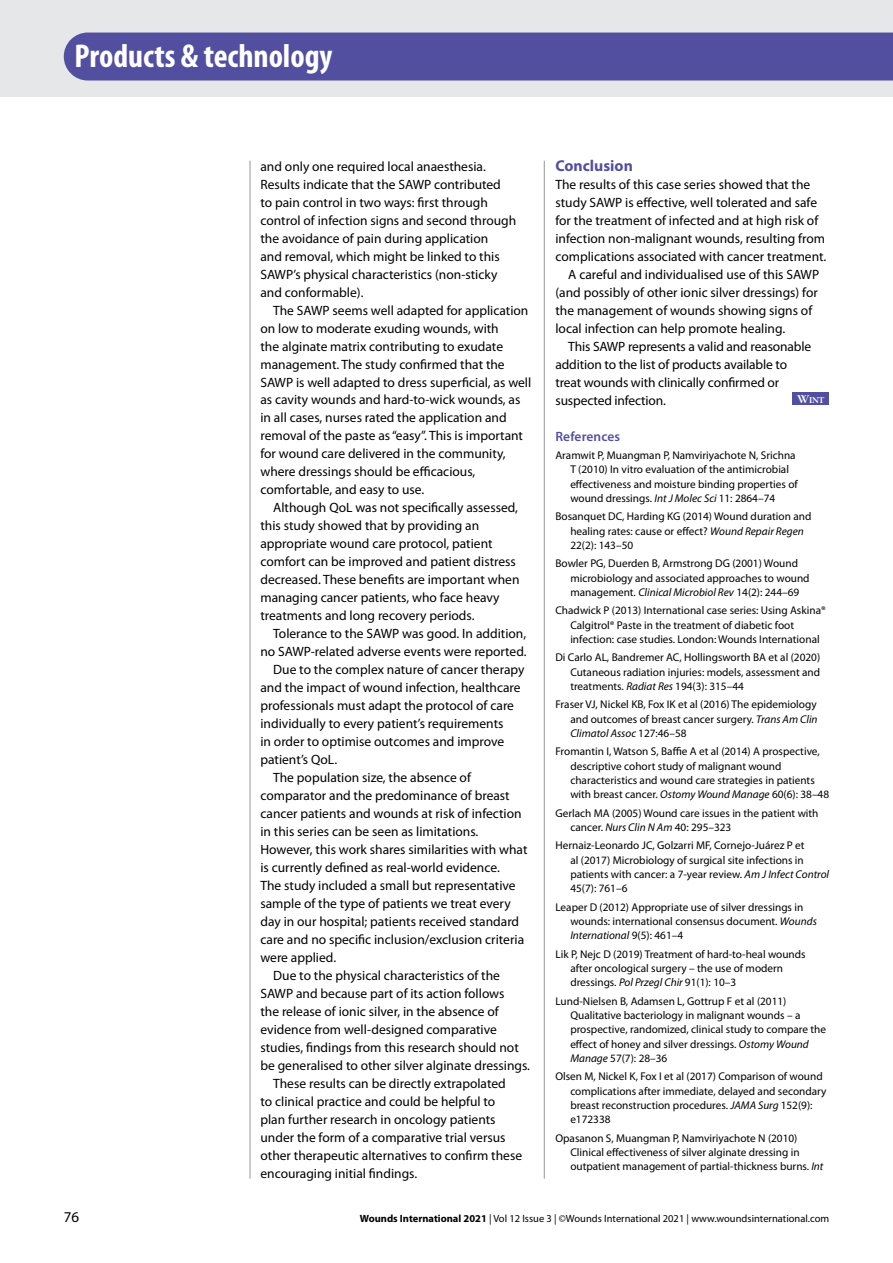
<style>
.page{position:relative;width:893px;height:1263px;background:#fff}
.page>*{position:absolute;margin:0;border:0;box-sizing:border-box;transform-origin:0 0}
.t1{font:700 condensed 33.15px "Myriad Pro";color:#fff}
.t2{font:700 15.75px "Myriad Pro";color:#524fa1}
.t3{font:15px "Myriad Pro";color:#000}
.t4{font:13.5px/18px "Myriad Pro";color:#000}
.t5{font:600 13.5px "Myriad Pro";letter-spacing:.01em;color:#524fa1}
.t6{font:11.25px/14.2px "Myriad Pro";color:#000}
.t7{font:10.5px "Myriad Pro";color:#000}
.t8{font:9px "Warnock Pro Bold Subh";color:#fff}
.s1{font-size:12px}
.s2{font-style:italic}
.s3{font-weight:700}
</style>
<div class="page">
<div style="left:0;top:0;width:893px;height:97px;background:#e6e7e8"></div>
<div style="left:64px;top:33px;width:829px;height:48px;background:#524fa1"></div>
<div style="left:793px;top:392px;width:36px;height:13px;background:#524fa1"></div>
<hr style="left:544px;top:161px;width:1px;height:1018px;background:#939598">
<hr style="left:250px;top:161px;width:1px;height:1018px;background:#939598">
<h1 class="t1" style="left:74px;top:35px;width:260px">Products &amp; technology</h1>
<p class="t4" style="left:260px;top:157px;width:257px">and only one required local anaesthesia.<br>Results indicate that the SAWP contributed<br>to pain control in two ways: first through control of infection signs and second through the avoidance of pain during application<br>and removal, which might be linked to this SAWP’s physical characteristics (non-sticky and conformable).</p>
<p class="t4" style="left:260px;top:301px;width:272px;text-indent:13px">The SAWP seems well adapted for application on low to moderate exuding wounds, with<br>the alginate matrix contributing to exudate management. The study confirmed that the SAWP is well adapted to dress superficial, as well as cavity wounds and hard-to-wick wounds, as in all cases, nurses rated the application and removal of the paste as “easy”. This is important for wound care delivered in the community, where dressings should be efficacious, comfortable, and easy to use.</p>
<p class="t4" style="left:260px;top:499px;width:261px;text-indent:13px">Although QoL was not specifically assessed, this study showed that by providing an appropriate wound care protocol, patient comfort can be improved and patient distress decreased. These benefits are important when managing cancer patients, who face heavy treatments and long recovery periods.</p>
<p class="t4" style="left:273px;top:625px;width:255px">Tolerance to the SAWP was good. In addition,</p>
<p class="t4" style="left:260px;top:643px;width:268px">no SAWP-related adverse events were reported.</p>
<p class="t4" style="left:273px;top:661px;width:253px">Due to the complex nature of cancer therapy</p>
<p class="t4" style="left:260px;top:679px;width:262px">and the impact of wound infection, healthcare</p>
<p class="t4" style="left:260px;top:697px;width:255px">professionals must adapt the protocol of care</p>
<p class="t4" style="left:260px;top:715px;width:245px">individually to every patient’s requirements</p>
<p class="t4" style="left:260px;top:733px;width:245px">in order to optimise outcomes and improve</p>
<p class="t4" style="left:260px;top:751px;width:78px">patient’s QoL.</p>
<p class="t4" style="left:273px;top:769px;width:199px">The population size, the absence of</p>
<p class="t4" style="left:260px;top:787px;width:251px">comparator and the predominance of breast</p>
<p class="t4" style="left:260px;top:805px;width:263px">cancer patients and wounds at risk of infection</p>
<p class="t4" style="left:260px;top:823px;width:219px">in this series can be seen as limitations.</p>
<p class="t4" style="left:260px;top:841px;width:269px">However, this work shares similarities with what</p>
<p class="t4" style="left:260px;top:859px;width:241px">is currently defined as real-world evidence.</p>
<p class="t4" style="left:260px;top:877px;width:257px">The study included a small but representative</p>
<p class="t4" style="left:260px;top:895px;width:252px">sample of the type of patients we treat every</p>
<p class="t4" style="left:260px;top:913px;width:260px">day in our hospital; patients received standard</p>
<p class="t4" style="left:260px;top:931px;width:265px">care and no specific inclusion/exclusion criteria</p>
<p class="t4" style="left:260px;top:949px;width:77px">were applied.</p>
<p class="t4" style="left:273px;top:967px;width:228px">Due to the physical characteristics of the</p>
<p class="t4" style="left:260px;top:985px;width:246px">SAWP and because part of its action follows</p>
<p class="t4" style="left:260px;top:1003px;width:240px">the release of ionic silver, in the absence of</p>
<p class="t4" style="left:260px;top:1021px;width:238px">evidence from well-designed comparative</p>
<p class="t4" style="left:260px;top:1039px;width:260px">studies, findings from this research should not</p>
<p class="t4" style="left:260px;top:1057px;width:271px">be generalised to other silver alginate dressings.</p>
<p class="t4" style="left:273px;top:1075px;width:234px">These results can be directly extrapolated</p>
<p class="t4" style="left:260px;top:1093px;width:236px">to clinical practice and could be helpful to</p>
<p class="t4" style="left:260px;top:1111px;width:237px">plan further research in oncology patients</p>
<p class="t4" style="left:260px;top:1129px;width:247px">under the form of a comparative trial versus</p>
<p class="t4" style="left:260px;top:1147px;width:263px">other therapeutic alternatives to confirm these</p>
<p class="t4" style="left:260px;top:1165px;width:158px">encouraging initial findings.</p>
<p class="t2" style="left:555px;top:155px;width:79px">Conclusion</p>
<p class="t4" style="left:555px;top:175px;width:256px">The results of this case series showed that the</p>
<p class="t4" style="left:555px;top:193px;width:263px">study SAWP is effective, well tolerated and safe</p>
<p class="t4" style="left:555px;top:211px;width:264px">for the treatment of infected and at high risk of</p>
<p class="t4" style="left:555px;top:229px;width:271px">infection non-malignant wounds, resulting from</p>
<p class="t4" style="left:555px;top:247px;width:272px">complications associated with cancer treatment.</p>
<p class="t4" style="left:568px;top:265px;width:252px">A careful and individualised use of this SAWP</p>
<p class="t4" style="left:555px;top:283px;width:264px">(and possibly of other ionic silver dressings) for</p>
<p class="t4" style="left:555px;top:301px;width:258px">the management of wounds showing signs of</p>
<p class="t4" style="left:555px;top:319px;width:231px">local infection can help promote healing.</p>
<p class="t4" style="left:568px;top:337px;width:245px">This SAWP represents a valid and reasonable</p>
<p class="t4" style="left:555px;top:355px;width:233px">addition to the list of products available to</p>
<p class="t4" style="left:555px;top:373px;width:225px">treat wounds with clinically confirmed or</p>
<p class="t4" style="left:555px;top:391px;width:112px">suspected infection.</p>
<p class="t8" style="left:797px;top:394px;width:29px"><span class="s1">W</span>INT</p>
<p class="t5" style="left:555px;top:427px;width:66px">References</p>
<p class="t6" style="left:570px;top:448px;width:229px;text-indent:-15px">Aramwit P, Muangman P, Namviriyachote N, Srichna T (2010) In vitro evaluation of the antimicrobial effectiveness and moisture binding properties of wound dressings. <span class="s2">Int J Molec Sci</span> 11: 2864–74</p>
<p class="t6" style="left:570px;top:509px;width:243px;text-indent:-15px">Bosanquet DC, Harding KG (2014) Wound duration and healing rates: cause or effect? <span class="s2">Wound Repair Regen<br></span>22(2): 143–50</p>
<p class="t6" style="left:570px;top:556px;width:241px;text-indent:-15px">Bowler PG, Duerden B, Armstrong DG (2001) Wound microbiology and associated approaches to wound management. <span class="s2">Clinical Microbiol Rev</span> 14(2): 244–69</p>
<p class="t6" style="left:570px;top:603px;width:257px;text-indent:-15px">Chadwick P (2013) International case series: Using Askina®<br>Calgitrol® Paste in the treatment of diabetic foot infection: case studies. London: Wounds International</p>
<p class="t6" style="left:570px;top:650px;width:251px;text-align:justify;text-indent:-15px">Di Carlo AL, Bandremer AC, Hollingsworth BA et al (2020)<br>Cutaneous radiation injuries: models, assessment and treatments. <span class="s2">Radiat Res</span> 194(3): 315–44</p>
<p class="t6" style="left:570px;top:697px;width:249px;text-align:justify;text-indent:-15px">Fraser VJ, Nickel KB, Fox IK et al (2016) The epidemiology and outcomes of breast cancer surgery. <span class="s2">Trans Am Clin Climatol Assoc</span> 127:46–58</p>
<p class="t6" style="left:570px;top:744px;width:260px;text-indent:-15px">Fromantin I, Watson S, Baffie A et al (2014) A prospective, descriptive cohort study of malignant wound characteristics and wound care strategies in patients with breast cancer. <span class="s2">Ostomy Wound Manage</span> 60(6): 38–48</p>
<p class="t6" style="left:570px;top:806px;width:250px;text-indent:-15px">Gerlach MA (2005) Wound care issues in the patient with cancer. <span class="s2">Nurs Clin N Am</span> 40: 295–323</p>
<p class="t6" style="left:570px;top:838px;width:260px;text-indent:-15px">Hernaiz-Leonardo JC, Golzarri MF, Cornejo-Juárez P et<br>al (2017) Microbiology of surgical site infections in patients with cancer: a 7-year review. <span class="s2">Am J Infect Control </span>45(7): 761–6</p>
<p class="t6" style="left:570px;top:900px;width:248px;text-indent:-15px">Leaper D (2012) Appropriate use of silver dressings in wounds: international consensus document. <span class="s2">Wounds<br>International</span> 9(5): 461–4</p>
<p class="t6" style="left:570px;top:947px;width:237px;text-indent:-15px">Lik P, Nejc D (2019) Treatment of hard-to-heal wounds after oncological surgery – the use of modern dressings. <span class="s2">Pol Przegl Chir</span> 91(1): 10–3</p>
<p class="t6" style="left:570px;top:994px;width:257px;text-indent:-15px">Lund-Nielsen B, Adamsen L, Gottrup F et al (2011)<br>Qualitative bacteriology in malignant wounds – a prospective, randomized, clinical study to compare the effect of honey and silver dressings. <span class="s2">Ostomy Wound Manage</span> 57(7): 28–36</p>
<p class="t6" style="left:570px;top:1069px;width:258px;text-indent:-15px">Olsen M, Nickel K, Fox I et al (2017) Comparison of wound complications after immediate, delayed and secondary breast reconstruction procedures. <span class="s2">JAMA Surg</span> 152(9): e172338</p>
<p class="t6" style="left:570px;top:1130px;width:255px;text-indent:-15px">Opasanon S, Muangman P, Namviriyachote N (2010)<br>Clinical effectiveness of silver alginate dressing in outpatient management of partial-thickness burns. <span class="s2">Int</span></p>
<p class="t3" style="left:64px;top:1207px;width:17px">76</p>
<p class="t7" style="left:360px;top:1212px;width:471px"><span class="s3">Wounds International 2021</span> | Vol 12 Issue 3 | ©Wounds International 2021 | www.woundsinternational.com</p>
</div>
